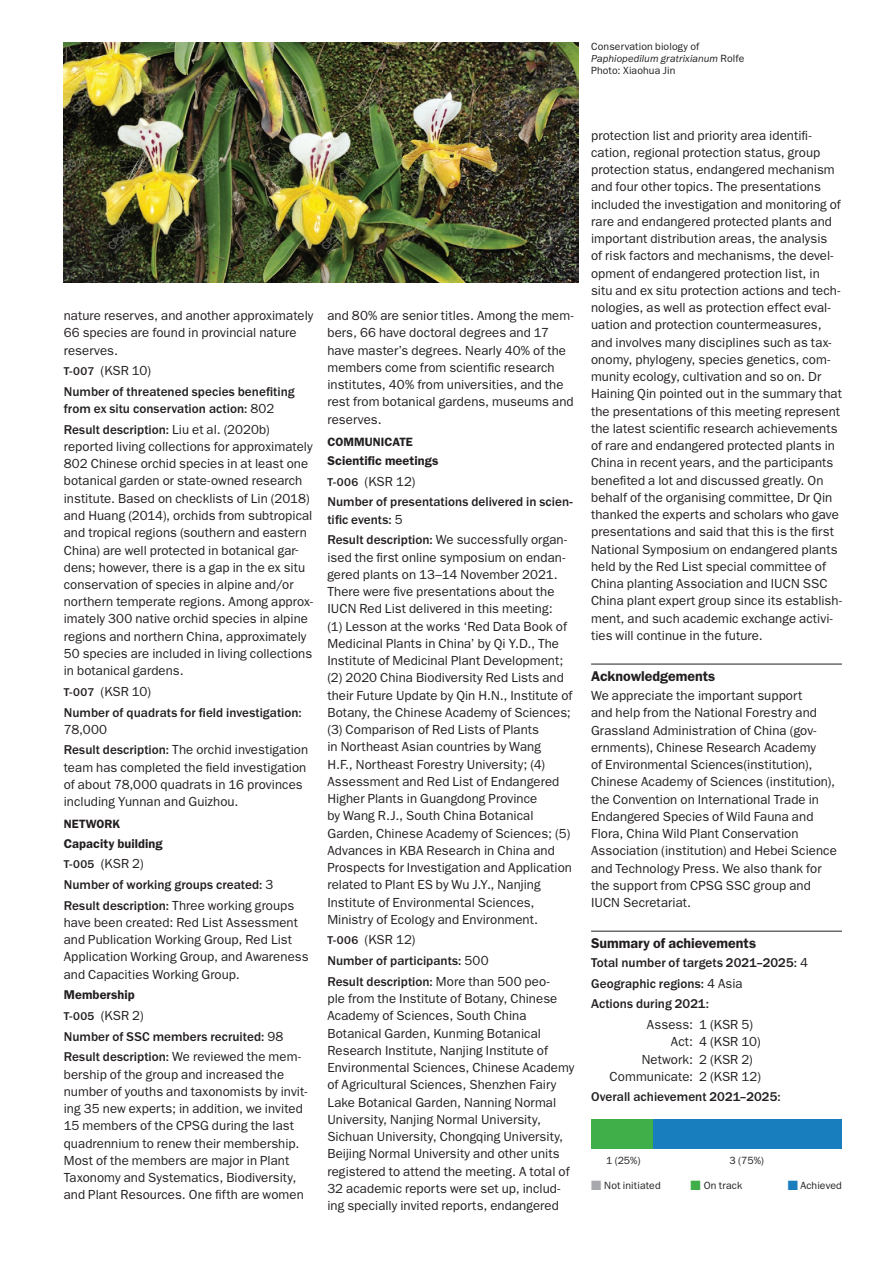
<style>
.page{position:relative;width:893px;height:1263px;background:#fff}
.page>*{position:absolute;margin:0;border:0;box-sizing:border-box;transform-origin:0 0}
.t1{font:600 14.25px "ITC Franklin Gothic Std";color:#231f20}
.t2{font:13.2px/17.2px "ITC Franklin Gothic Std";letter-spacing:.005em;color:#231f20}
.t3{font:500 13.2px/20.7px "ITC Franklin Gothic Std";letter-spacing:.005em;color:#231f20}
.t4{font:600 12.75px "ITC Franklin Gothic Std";letter-spacing:.005em;color:#231f20}
.t5{font:600 12.15px "ITC Franklin Gothic Std";letter-spacing:.005em;color:#231f20}
.t6{font:10.5px/12px "ITC Franklin Gothic Std";letter-spacing:.01em;color:#231f20}
.s1{font-style:italic}
.s2{font-size:11.7px}
.s3{font-weight:400}
.s4{font-weight:500}
.s5{color:#a8a9ad}
.s6{color:#40ae49}
.s7{color:#197ebe}
</style>
<div class="page">
<hr style="left:591px;top:664px;width:251px;height:1px;background:#231f20">
<hr style="left:591px;top:931px;width:251px;height:1px;background:#231f20">
<div style="left:591px;top:1119px;width:67px;height:29px;background:#40ae49"></div>
<div style="left:654px;top:1119px;width:188px;height:29px;background:#197ebe"></div>
<img style="left:64px;top:43px;width:514px;height:240px">
<p class="t6" style="left:591px;top:40px;width:155px">Conservation biology of<br><span class="s1">Paphiopedilum gratrixianum</span> Rolfe<br>Photo: Xiaohua Jin</p>
<p class="t2" style="left:64px;top:307px;width:251px">nature reserves, and another approximately<br>66 species are found in provincial nature reserves.</p>
<p class="t3" style="left:64px;top:361px;width:232px"><span class="s2">T-007</span> <span class="s3">(KSR 10)<br></span>Number of threatened species benefiting</p>
<p class="t3" style="left:64px;top:398px;width:212px">from ex situ conservation action: <span class="s3">802<br></span>Result description: <span class="s3">Liu et al. (2020b)</span></p>
<p class="t2" style="left:64px;top:438px;width:251px">reported living collections for approximately 802 Chinese orchid species in at least one botanical garden or state-owned research institute. Based on checklists of Lin (2018) and Huang (2014), orchids from subtropical and tropical regions (southern and eastern China) are well protected in botanical gar&shy;dens; however, there is a gap in the ex situ conservation of species in alpine and/or northern temperate regions. Among approx&shy;imately 300 native orchid species in alpine regions and northern China, approximately 50 species are included in living collections in botanical gardens.</p>
<p class="t3" style="left:64px;top:681px;width:240px"><span class="s2">T-007</span> <span class="s3">(KSR 10)<br></span>Number of quadrats for field investigation:</p>
<p class="t2" style="left:64px;top:719px;width:246px;line-height:20.7px">78,000<br><span class="s4">Result description:</span> The orchid investigation</p>
<p class="t2" style="left:64px;top:759px;width:244px">team has completed the field investigation of about 78,000 quadrats in 16 provinces including Yunnan and Guizhou.</p>
<p class="t5" style="left:64px;top:817px;width:58px">NETWORK</p>
<p class="t4" style="left:64px;top:836px;width:100px">Capacity building</p>
<p class="t3" style="left:64px;top:854px;width:232px"><span class="s2">T-005</span> <span class="s3">(KSR 2)<br></span>Number of working groups created: <span class="s3">3<br></span>Result description: <span class="s3">Three working groups</span></p>
<p class="t2" style="left:64px;top:914px;width:246px">have been created: Red List Assessment and Publication Working Group, Red List Application Working Group, and Awareness and Capacities Working Group.</p>
<p class="t4" style="left:64px;top:987px;width:72px">Membership</p>
<p class="t3" style="left:64px;top:1005px;width:239px"><span class="s2">T-005</span> <span class="s3">(KSR 2)<br></span>Number of SSC members recruited: <span class="s3">98<br></span>Result description: <span class="s3">We reviewed the mem-</span></p>
<p class="t2" style="left:64px;top:1065px;width:245px">bership of the group and increased the number of youths and taxonomists by invit&shy;ing 35 new experts; in addition, we invited 15 members of the CPSG during the last quadrennium to renew their membership.<br>Most of the members are major in Plant Taxonomy and Systematics, Biodiversity, and Plant Resources. One fifth are women</p>
<p class="t2" style="left:327px;top:307px;width:248px">and 80% are senior titles. Among the mem&shy;bers, 66 have doctoral degrees and 17 have master’s degrees. Nearly 40% of the members come from scientific research institutes, 40% from universities, and the rest from botanical gardens, museums and reserves.</p>
<p class="t5" style="left:327px;top:434px;width:87px">COMMUNICATE</p>
<p class="t4" style="left:327px;top:453px;width:112px">Scientific meetings</p>
<p class="t3" style="left:327px;top:471px;width:247px"><span class="s2">T-006</span> <span class="s3">(KSR 12)<br></span>Number of presentations delivered in scien-</p>
<p class="t3" style="left:327px;top:509px;width:241px">tific events: <span class="s3">5<br></span>Result description: <span class="s3">We successfully organ-</span></p>
<p class="t2" style="left:327px;top:548px;width:247px">ised the first online symposium on endan&shy;gered plants on 13–14 November 2021.<br>There were five presentations about the IUCN Red List delivered in this meeting:<br>(1) Lesson at the works ‘Red Data Book of Medicinal Plants in China’ by Qi Y.D., The Institute of Medicinal Plant Development; (2) 2020 China Biodiversity Red Lists and their Future Update by Qin H.N., Institute of Botany, the Chinese Academy of Sciences; (3) Comparison of Red Lists of Plants<br>in Northeast Asian countries by Wang<br>H.F., Northeast Forestry University; (4)<br>Assessment and Red List of Endangered Higher Plants in Guangdong Province<br>by Wang R.J., South China Botanical Garden, Chinese Academy of Sciences; (5)<br>Advances in KBA Research in China and Prospects for Investigation and Application related to Plant ES by Wu J.Y., Nanjing Institute of Environmental Sciences, Ministry of Ecology and Environment.</p>
<p class="t3" style="left:327px;top:930px;width:224px"><span class="s2">T-006</span> <span class="s3">(KSR 12)<br></span>Number of participants: <span class="s3">500<br></span>Result description: <span class="s3">More than 500 peo-</span></p>
<p class="t2" style="left:327px;top:990px;width:249px">ple from the Institute of Botany, Chinese Academy of Sciences, South China Botanical Garden, Kunming Botanical Research Institute, Nanjing Institute of Environmental Sciences, Chinese Academy of Agricultural Sciences, Shenzhen Fairy Lake Botanical Garden, Nanning Normal University, Nanjing Normal University, Sichuan University, Chongqing University, Beijing Normal University and other units registered to attend the meeting. A total of 32 academic reports were set up, includ&shy;ing specially invited reports, endangered</p>
<p class="t2" style="left:591px;top:127px;width:252px">protection list and priority area identifi&shy;cation, regional protection status, group protection status, endangered mechanism and four other topics. The presentations included the investigation and monitoring of rare and endangered protected plants and important distribution areas, the analysis<br>of risk factors and mechanisms, the devel&shy;opment of endangered protection list, in situ and ex situ protection actions and tech&shy;nologies, as well as protection effect eval&shy;uation and protection countermeasures, and involves many disciplines such as tax&shy;onomy, phylogeny, species genetics, com&shy;munity ecology, cultivation and so on. Dr Haining Qin pointed out in the summary that the presentations of this meeting represent the latest scientific research achievements of rare and endangered protected plants in China in recent years, and the participants benefited a lot and discussed greatly. On behalf of the organising committee, Dr Qin thanked the experts and scholars who gave presentations and said that this is the first National Symposium on endangered plants held by the Red List special committee of China planting Association and IUCN SSC China plant expert group since its establish&shy;ment, and such academic exchange activi&shy;ties will continue in the future.</p>
<p class="t1" style="left:591px;top:668px;width:126px">Acknowledgements</p>
<p class="t2" style="left:591px;top:687px;width:247px">We appreciate the important support<br>and help from the National Forestry and Grassland Administration of China (gov&shy;ernments), Chinese Research Academy<br>of Environmental Sciences(institution), Chinese Academy of Sciences (institution), the Convention on International Trade in Endangered Species of Wild Fauna and Flora, China Wild Plant Conservation Association (institution) and Hebei Science and Technology Press. We also thank for the support from CPSG SSC group and IUCN Secretariat.</p>
<p class="t1" style="left:591px;top:935px;width:167px">Summary of achievements</p>
<p class="t3" style="left:591px;top:952px;width:218px">Total number of targets 2021–2025: <span class="s3">4<br></span>Geographic regions: <span class="s3">4 Asia<br></span>Actions during 2021:</p>
<p class="t2" style="left:647px;top:1016px;width:108px">Assess: 1 (KSR 5)</p>
<p class="t2" style="left:671px;top:1033px;width:91px">Act: 4 (KSR 10)</p>
<p class="t2" style="left:642px;top:1050px;width:113px">Network: 2 (KSR 2)</p>
<p class="t2" style="left:610px;top:1068px;width:153px">Communicate: 2 (KSR 12)</p>
<p class="t3" style="left:591px;top:1087px;width:191px">Overall achievement 2021–2025:</p>
<p class="t6" style="left:606px;top:1155px;width:36px">1 (25%)</p>
<p class="t6" style="left:729px;top:1155px;width:36px">3 (75%)</p>
<p class="t6" style="left:591px;top:1179px;width:71px"><span class="s5">■</span> Not initiated</p>
<p class="t6" style="left:691px;top:1179px;width:53px"><span class="s6">■</span> On track</p>
<p class="t6" style="left:788px;top:1179px;width:56px"><span class="s7">■</span> Achieved</p>
</div>
